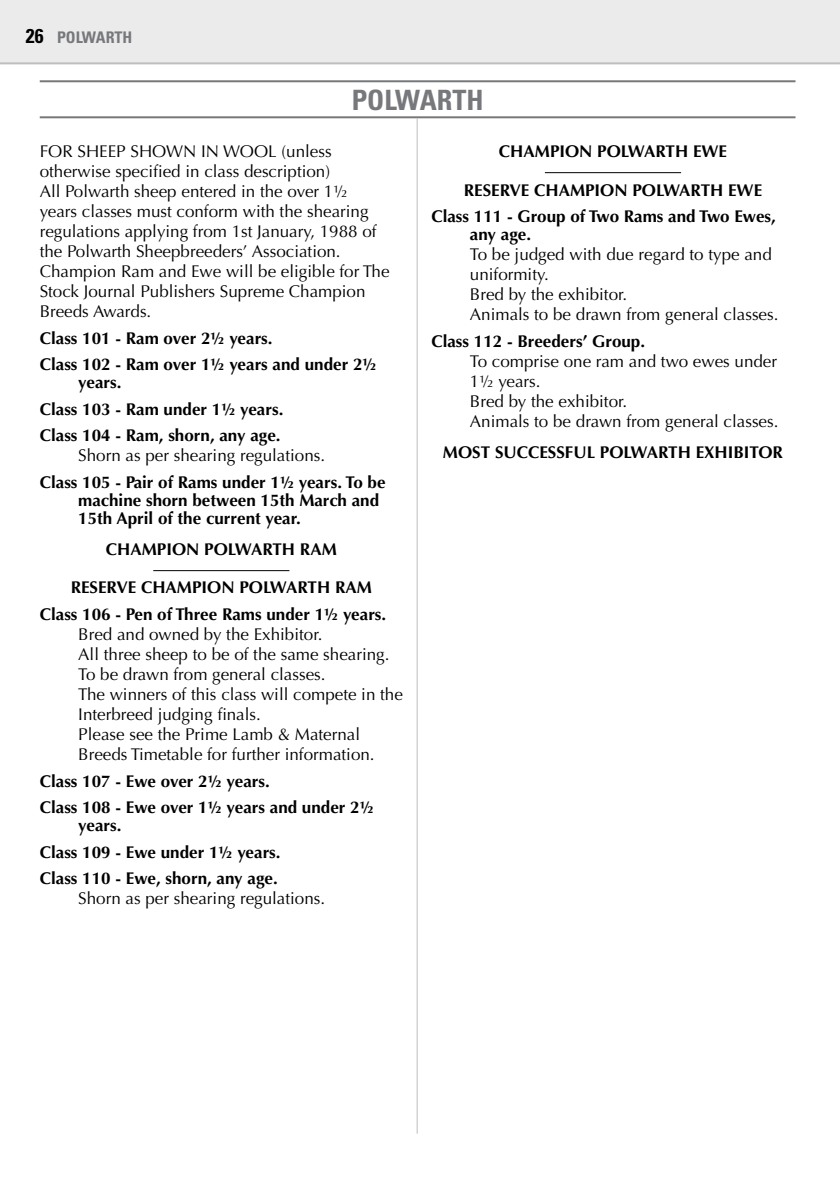
<style>
.page{position:relative;width:840px;height:1191px;background:#fff}
.page>*{position:absolute;margin:0;border:0;box-sizing:border-box;transform-origin:0 0}
.t1{font:700 condensed 28px "Univers";color:#77787b}
.t2{font:17px/20px "Optima";color:#000}
.t3{font:700 17px/26.6px "Optima";color:#000}
.t4{font:700 condensed 16px "Univers";color:#77787b}
.s1{font-size:20px;color:#000}
</style>
<div class="page">
<div style="left:0;top:0;width:839px;height:63px;background:#ebebec"></div>
<hr style="left:0;top:62px;width:839px;height:2px;background:#bcbec0">
<hr style="left:416px;top:119px;width:1px;height:1014px;background:#bcbec0">
<hr style="left:40px;top:80px;width:755px;height:2px;background:#77787b">
<hr style="left:40px;top:116px;width:755px;height:2px;background:#77787b">
<hr style="left:153px;top:570px;width:136px;height:1px;background:#000">
<hr style="left:544px;top:172px;width:136px;height:1px;background:#000">
<p class="t4" style="left:26px;top:27px;width:108px"><span class="s1">26</span> POLWARTH</p>
<h1 class="t1" style="left:351px;top:83px;width:133px">POLWARTH</h1>
<p class="t2" style="left:40px;top:142px;width:351px">FOR SHEEP SHOWN IN WOOL (unless otherwise specified in class description)<br>All Polwarth sheep entered in the over 1½<br>years classes must conform with the shearing regulations applying from 1st January, 1988 of the Polwarth Sheepbreeders’ Association.<br>Champion Ram and Ewe will be eligible for The Stock Journal Publishers Supreme Champion Breeds Awards.</p>
<p class="t3" style="left:40px;top:325px;width:338px">Class 101 - Ram over 2½ years.<br>Class 102 - Ram over 1½ years and under 2½</p>
<p class="t3" style="left:40px;top:369px;width:245px;text-indent:39px">years.<br>Class 103 - Ram under 1½ years.<br>Class 104 - Ram, shorn, any age.</p>
<p class="t2" style="left:78px;top:445px;width:248px">Shorn as per shearing regulations.</p>
<p class="t3" style="left:78px;top:473px;width:308px;line-height:18px;text-indent:-39px">Class 105 - Pair of Rams under 1½ years. To be machine shorn between 15th March and<br>15th April of the current year.</p>
<p class="t3" style="left:106px;top:536px;width:232px">CHAMPION POLWARTH RAM</p>
<p class="t3" style="left:40px;top:574px;width:348px;text-indent:31px">RESERVE CHAMPION POLWARTH RAM<br>Class 106 - Pen of Three Rams under 1½ years.</p>
<p class="t2" style="left:78px;top:624px;width:326px">Bred and owned by the Exhibitor.<br>All three sheep to be of the same shearing.<br>To be drawn from general classes.<br>The winners of this class will compete in the Interbreed judging finals.<br>Please see the Prime Lamb &amp; Maternal Breeds Timetable for further information.</p>
<p class="t3" style="left:40px;top:767px;width:335px">Class 107 - Ewe over 2½ years.<br>Class 108 - Ewe over 1½ years and under 2½</p>
<p class="t3" style="left:40px;top:812px;width:242px;text-indent:39px">years.<br>Class 109 - Ewe under 1½ years.<br>Class 110 - Ewe, shorn, any age.</p>
<p class="t2" style="left:78px;top:888px;width:248px">Shorn as per shearing regulations.</p>
<p class="t3" style="left:498px;top:138px;width:229px">CHAMPION POLWARTH EWE</p>
<p class="t3" style="left:431px;top:177px;width:346px;text-indent:32px">RESERVE CHAMPION POLWARTH EWE<br>Class 111 - Group of Two Rams and Two Ewes,</p>
<p class="t3" style="left:469px;top:221px;width:63px">any age.</p>
<p class="t2" style="left:469px;top:244px;width:310px">To be judged with due regard to type and uniformity.<br>Bred by the exhibitor.<br>Animals to be drawn from general classes.</p>
<p class="t3" style="left:431px;top:328px;width:215px">Class 112 - Breeders’ Group.</p>
<p class="t2" style="left:469px;top:351px;width:310px">To comprise one ram and two ewes under<br>1½ years.<br>Bred by the exhibitor.<br>Animals to be drawn from general classes.</p>
<p class="t3" style="left:442px;top:439px;width:341px">MOST SUCCESSFUL POLWARTH EXHIBITOR</p>
</div>
